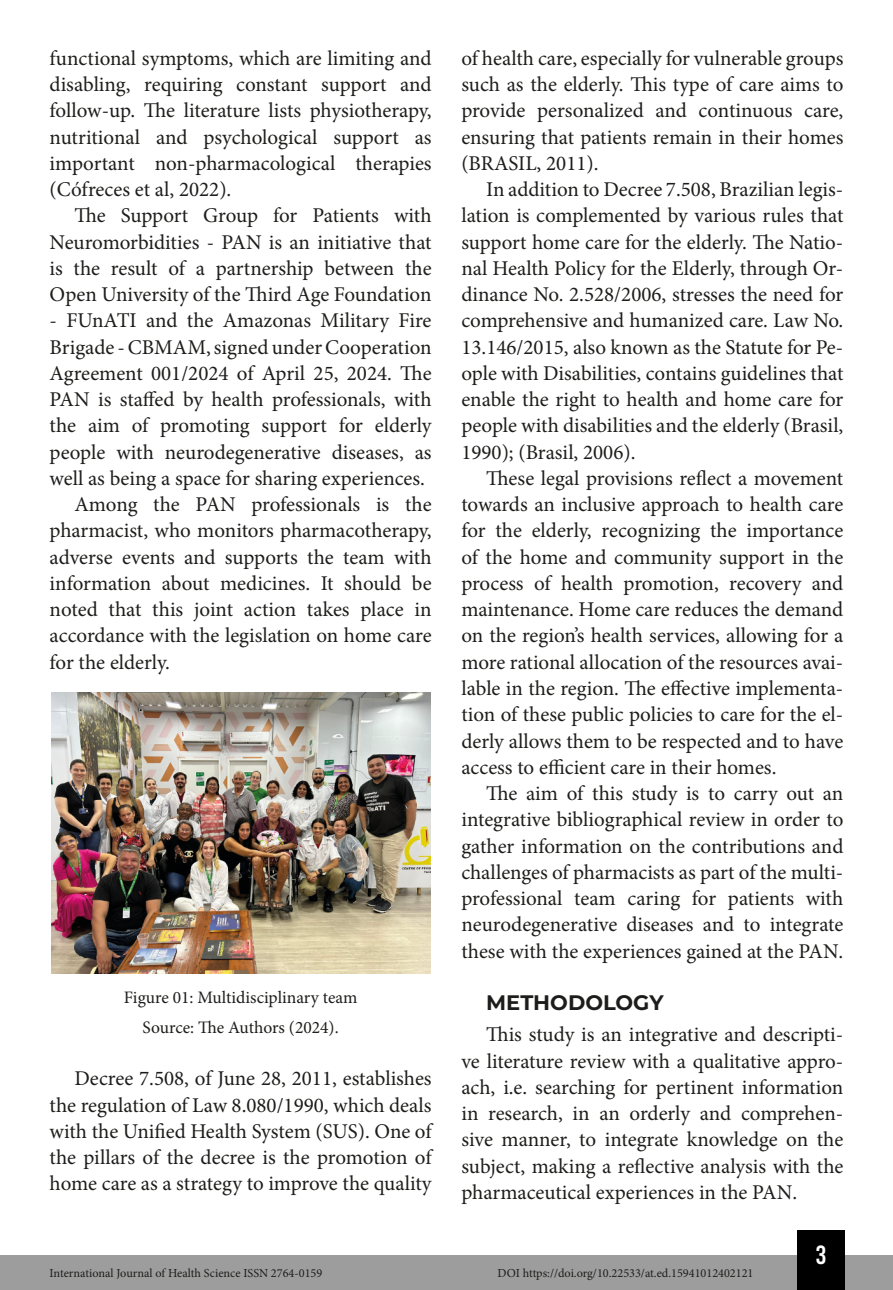
<style>
.page{position:relative;width:893px;height:1290px;background:#fff}
.page>*{position:absolute;margin:0;border:0;box-sizing:border-box;transform-origin:0 0}
.t1{font:26.25px "Bebas Kai";color:#fff}
.TXT{font:21px/26.2px "Minion Pro";color:#1d1d1b;text-align:justify}
.TITULO{font:700 21px "Montserrat";color:#1d1d1b}
.Info_Imagem{font:17.5px "Minion Pro";color:#1d1d1b}
.t2{font:12.25px "Minion Pro";color:#1d1d1b}
</style>
<div class="page">
<div style="left:0;top:1255px;width:893px;height:35px;background:#9d9d9d"></div>
<div style="left:797px;top:1230px;width:48px;height:60px;background:#000"></div>
<img style="left:51px;top:692px;width:379px;height:282px">
<p class="TXT" style="left:50px;top:45px;width:383px">functional symptoms, which are limiting and disabling, requiring constant support and follow-up. The literature lists physiotherapy, nutritional and psychological support as important non-pharmacological therapies (Cófreces et al, 2022).</p>
<p class="TXT" style="left:50px;top:203px;width:383px;text-indent:25px">The Support Group for Patients with Neuromorbidities - PAN is an initiative that is the result of a partnership between the Open University of the Third Age Foundation</p>
<p class="TXT" style="left:50px;top:308px;width:384px">- FUnATI and the Amazonas Military Fire Brigade - CBMAM, signed under Cooperation Agreement 001/2024 of April 25, 2024. The PAN is staffed by health professionals, with the aim of promoting support for elderly people with neurodegenerative diseases, as well as being a space for sharing experiences.</p>
<p class="TXT" style="left:50px;top:491px;width:383px;text-indent:25px">Among the PAN professionals is the pharmacist, who monitors pharmacotherapy, adverse events and supports the team with information about medicines. It should be noted that this joint action takes place in accordance with the legislation on home care for the elderly.</p>
<p class="Info_Imagem" style="left:124px;top:986px;width:235px">Figure 01: Multidisciplinary team</p>
<p class="Info_Imagem" style="left:143px;top:1015px;width:198px">Source: The Authors (2024).</p>
<p class="TXT" style="left:50px;top:1065px;width:384px;text-indent:25px">Decree 7.508, of June 28, 2011, establishes the regulation of Law 8.080/1990, which deals with the Unified Health System (SUS). One of the pillars of the decree is the promotion of home care as a strategy to improve the quality</p>
<p class="TXT" style="left:461px;top:45px;width:384px">of health care, especially for vulnerable groups such as the elderly. This type of care aims to provide personalized and continuous care, ensuring that patients remain in their homes (BRASIL, 2011).</p>
<p class="TXT" style="left:461px;top:176px;width:384px;text-indent:25px">In addition to Decree 7.508, Brazilian legis&shy;lation is complemented by various rules that support home care for the elderly. The Natio&shy;nal Health Policy for the Elderly, through Or&shy;dinance No. 2.528/2006, stresses the need for comprehensive and humanized care. Law No.<br>13.146/2015, also known as the Statute for Pe&shy;ople with Disabilities, contains guidelines that enable the right to health and home care for people with disabilities and the elderly (Brasil, 1990); (Brasil, 2006).</p>
<p class="TXT" style="left:461px;top:465px;width:384px;text-indent:25px">These legal provisions reflect a movement towards an inclusive approach to health care for the elderly, recognizing the importance of the home and community support in the process of health promotion, recovery and maintenance. Home care reduces the demand on the region’s health services, allowing for a more rational allocation of the resources avai&shy;lable in the region. The effective implementa&shy;tion of these public policies to care for the el&shy;derly allows them to be respected and to have access to efficient care in their homes.</p>
<p class="TXT" style="left:461px;top:780px;width:384px;text-indent:25px">The aim of this study is to carry out an integrative bibliographical review in order to gather information on the contributions and challenges of pharmacists as part of the multi&shy;professional team caring for patients with neurodegenerative diseases and to integrate these with the experiences gained at the PAN.</p>
<p class="TITULO" style="left:486px;top:987px;width:179px">METHODOLOGY</p>
<p class="TXT" style="left:461px;top:1021px;width:383px;text-indent:25px">This study is an integrative and descripti&shy;ve literature review with a qualitative appro&shy;ach, i.e. searching for pertinent information in research, in an orderly and comprehen&shy;sive manner, to integrate knowledge on the subject, making a reflective analysis with the pharmaceutical experiences in the PAN.</p>
<p class="t1" style="left:816px;top:1241px;width:12px">3</p>
<p class="t2" style="left:50px;top:1265px;width:274px">International Journal of Health Science ISSN 2764-0159</p>
<p class="t2" style="left:498px;top:1265px;width:257px">DOI https://doi.org/10.22533/at.ed.15941012402121</p>
</div>
